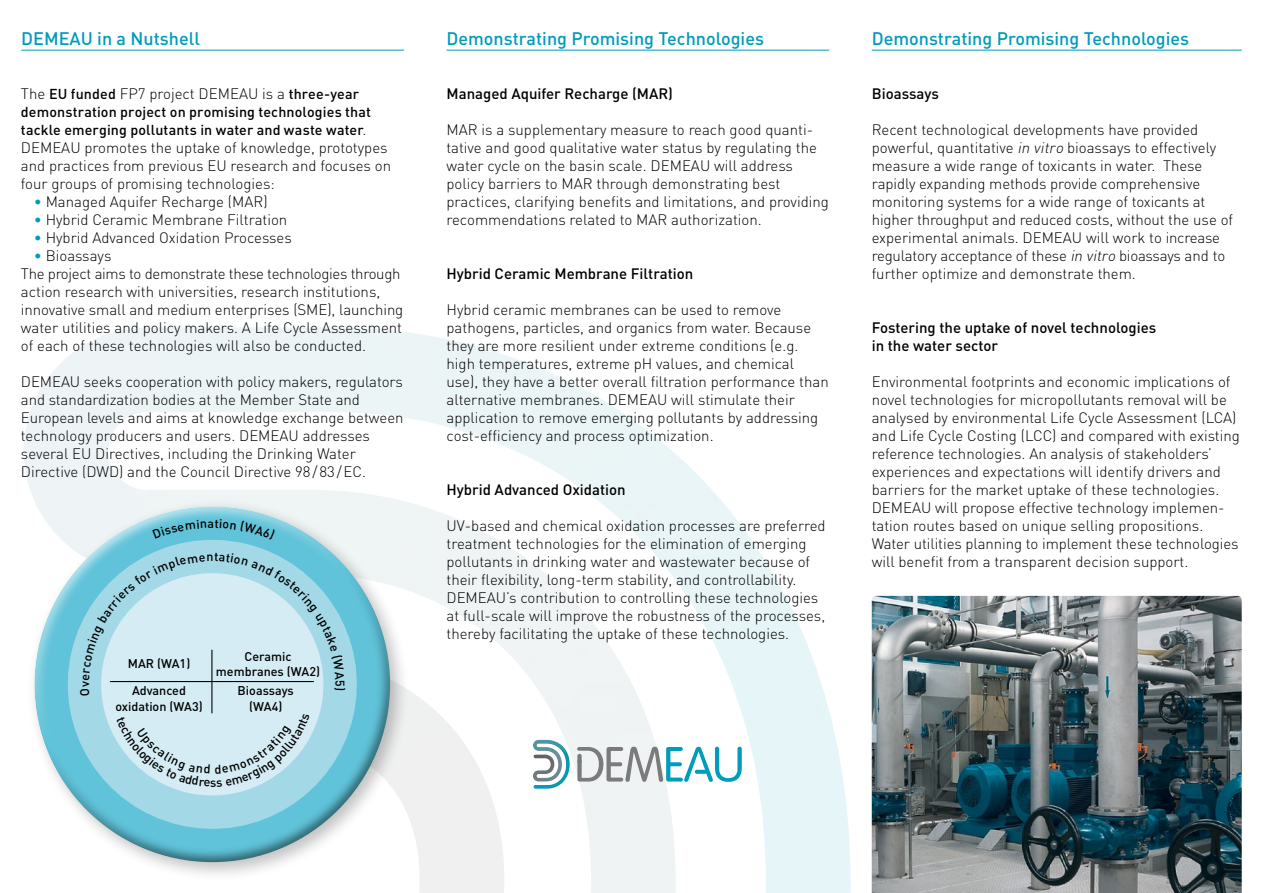
<style>
.page{position:relative;width:1263px;height:893px;background:#fff}
.page>*{position:absolute;margin:0;border:0;box-sizing:border-box;transform-origin:0 0}
.t1{font:500 18px "DIN";color:#009cbc}
.t2{font:300 15px/18px "DIN";color:#000}
.t3{font:500 15px/18px "DIN";color:#000}
.t4{font:500 14.25px/18px "DIN";letter-spacing:.01em;color:#000}
.t5{font:500 12.6px/15px "DIN";color:#000;text-align:center}
.s1{font-style:italic}
.s2{font-weight:500;font-size:14.25px}
.s3{font-weight:300;font-size:15px}
.s4{color:#009cbc}
</style>
<div class="page">
<hr style="left:872px;top:50px;width:370px;height:1px;background:#009cbc">
<hr style="left:446px;top:50px;width:383px;height:1px;background:#009cbc">
<hr style="left:21px;top:50px;width:383px;height:1px;background:#009cbc">
<img style="left:533px;top:740px;width:37px;height:49px">
<svg style="left:577px;top:747px;width:165px;height:35px"></svg>
<img style="left:872px;top:596px;width:370px;height:297px">
<div style="left:27px;top:498px;width:384px;height:384px;background:#000;opacity:.25"></div>
<div style="left:22px;top:504px;width:344px;height:260px;background:#fff;opacity:.75"></div>
<div style="left:37px;top:561px;width:368px;height:302px;background:#000;opacity:.5"></div>
<svg style="left:54px;top:526px;width:317px;height:317px"></svg>
<svg style="left:92px;top:696px;width:240px;height:108px;background:#aeddea"></svg>
<hr style="left:211px;top:650px;width:1px;height:63px;background:#000">
<svg style="left:152px;top:519px;width:123px;height:21px;background:#63c4d9"></svg>
<svg style="left:80px;top:553px;width:266px;height:143px;background:#b8dfeb"></svg>
<svg style="left:116px;top:713px;width:194px;height:74px;background:#cde9f2"></svg>
<p class="t1" style="left:21px;top:27px;width:180px">DEMEAU in a Nutshell</p>
<p class="t1" style="left:446px;top:27px;width:319px">Demonstrating Promising Technologies</p>
<p class="t1" style="left:872px;top:27px;width:319px">Demonstrating Promising Technologies</p>
<p class="t3" style="left:872px;top:84px;width:69px">Bioassays</p>
<p class="t2" style="left:872px;top:120px;width:363px">Recent technological developments have provided powerful, quantitative <span class="s1">in vitro</span> bioassays to effectively measure a wide range of toxicants in water. These rapidly expanding methods provide comprehensive monitoring systems for a wide range of toxicants at higher throughput and reduced costs, without the use of experimental animals. DEMEAU will work to increase regulatory acceptance of these <span class="s1">in vitro</span> bioassays and to further optimize and demonstrate them.</p>
<p class="t3" style="left:872px;top:318px;width:286px">Fostering the uptake of novel technologies in the water sector</p>
<p class="t2" style="left:872px;top:372px;width:370px">Environmental footprints and economic implications of novel technologies for micropollutants removal will be analysed by environmental Life Cycle Assessment (LCA) and Life Cycle Costing (LCC) and compared with existing reference technologies. An analysis of stakeholders’ experiences and expectations will identify drivers and barriers for the market uptake of these technologies.<br>DEMEAU will propose effective technology implemen&shy;tation routes based on unique selling propositions.<br>Water utilities planning to implement these technologies will benefit from a transparent decision support.</p>
<p class="t3" style="left:446px;top:84px;width:228px">Managed Aquifer Recharge (MAR)</p>
<p class="t2" style="left:446px;top:120px;width:384px">MAR is a supplementary measure to reach good quanti&shy;tative and good qualitative water status by regulating the water cycle on the basin scale. DEMEAU will address policy barriers to MAR through demonstrating best practices, clarifying benefits and limitations, and providing recommendations related to MAR authorization.</p>
<p class="t2" style="left:21px;top:84px;width:340px">The <span class="s2">EU funded</span> FP7 project DEMEAU is a <span class="s2">three-year</span></p>
<p class="t4" style="left:21px;top:102px;width:351px">demonstration project on promising technologies that tackle emerging pollutants in water and waste water<span class="s3">.</span></p>
<p class="t2" style="left:21px;top:138px;width:372px">DEMEAU promotes the uptake of knowledge, prototypes and practices from previous EU research and focuses on four groups of promising technologies:</p>
<p class="t2" style="left:34px;top:192px;width:235px"><span class="s4">•</span> Managed Aquifer Recharge (MAR)</p>
<p class="t2" style="left:34px;top:210px;width:255px"><span class="s4">•</span> Hybrid Ceramic Membrane Filtration</p>
<p class="t2" style="left:34px;top:228px;width:260px"><span class="s4">•</span> Hybrid Advanced Oxidation Processes</p>
<p class="t2" style="left:21px;top:246px;width:384px;text-indent:13px"><span class="s4">•</span> Bioassays<br>The project aims to demonstrate these technologies through action research with universities, research institutions, innovative small and medium enterprises (SME), launching water utilities and policy makers. A Life Cycle Assessment of each of these technologies will also be conducted.</p>
<p class="t2" style="left:21px;top:372px;width:384px">DEMEAU seeks cooperation with policy makers, regulators and standardization bodies at the Member State and European levels and aims at knowledge exchange between technology producers and users. DEMEAU addresses several EU Directives, including the Drinking Water Directive (DWD) and the Council Directive 98/83/EC.</p>
<p class="t3" style="left:446px;top:264px;width:248px">Hybrid Ceramic Membrane Filtration</p>
<p class="t2" style="left:446px;top:300px;width:384px">Hybrid ceramic membranes can be used to remove pathogens, particles, and organics from water. Because they are more resilient under extreme conditions (e.g. high temperatures, extreme pH values, and chemical use), they have a better overall filtration performance than alternative membranes. DEMEAU will stimulate their application to remove emerging pollutants by addressing cost-efficiency and process optimization.</p>
<p class="t3" style="left:446px;top:480px;width:181px">Hybrid Advanced Oxidation</p>
<p class="t2" style="left:446px;top:516px;width:381px">UV-based and chemical oxidation processes are preferred treatment technologies for the elimination of emerging pollutants in drinking water and wastewater because of their flexibility, long-term stability, and controllability.<br>DEMEAU’s contribution to controlling these technologies at full-scale will improve the robustness of the processes, thereby facilitating the uptake of these technologies.</p>
<p class="t5" style="left:128px;top:650px;width:64px;line-height:27.2px">MAR (WA1)<br>Advanced</p>
<p class="t5" style="left:115px;top:698px;width:89px">oxidation (WA3)</p>
<p class="t5" style="left:216px;top:648px;width:106px">Ceramic membranes (WA2)</p>
<p class="t5" style="left:238px;top:683px;width:58px">Bioassays (WA4)</p>
</div>
